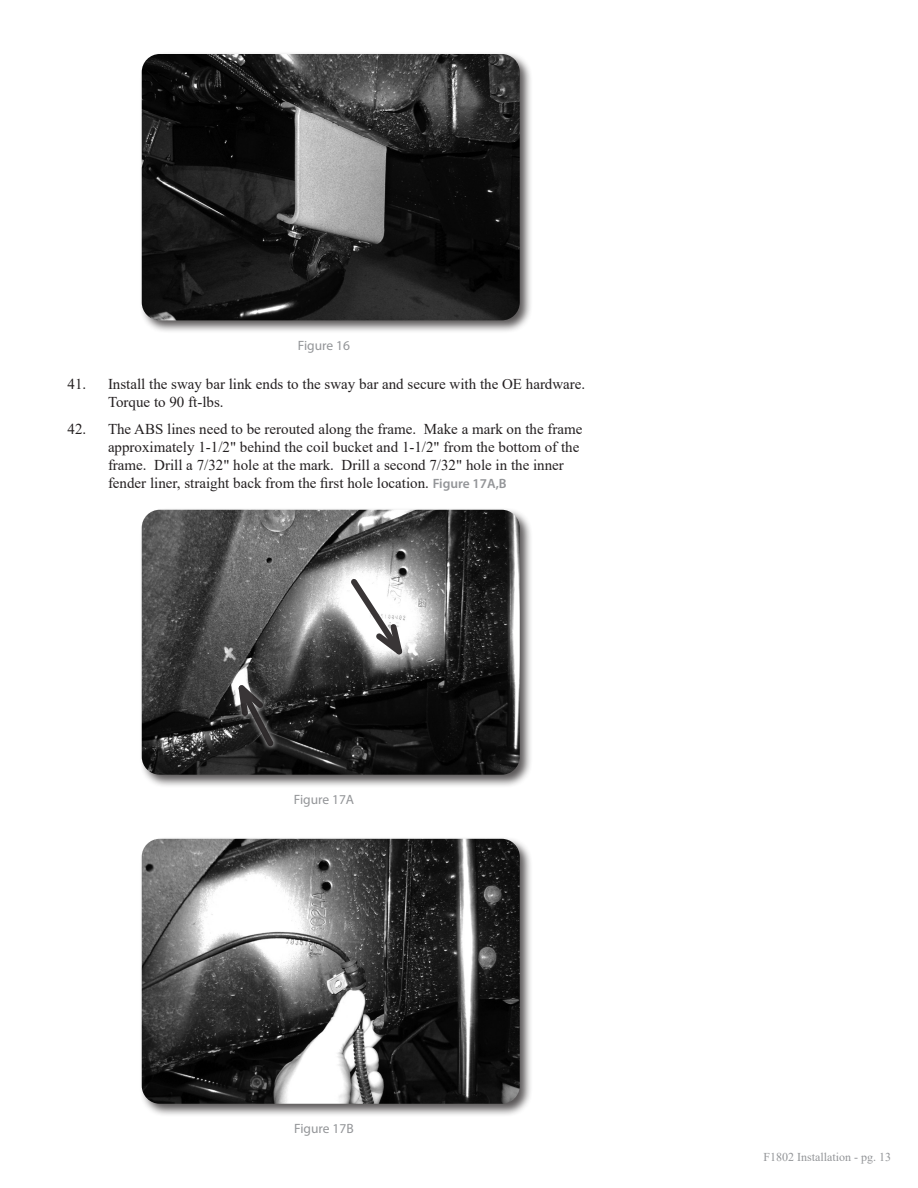
<style>
.page{position:relative;width:918px;height:1188px;background:#fff}
.page>*{position:absolute;margin:0;border:0;box-sizing:border-box;transform-origin:0 0}
.t1{font:15px/18px "Times New Roman";color:#231f20}
.t2{font:13.5px "Myriad Pro";color:#939598}
.t3{font:12px "Times New Roman";color:#939598}
.s1{font-family:"Myriad Pro";font-weight:600;font-size:13.5px;color:#939598}
</style>
<div class="page">
<div style="left:139px;top:51px;width:394px;height:283px;background:#231f20;opacity:.75"></div>
<img style="left:142px;top:54px;width:378px;height:266px">
<div style="left:139px;top:507px;width:394px;height:281px;background:#231f20;opacity:.75"></div>
<img style="left:142px;top:510px;width:378px;height:265px">
<div style="left:139px;top:836px;width:394px;height:281px;background:#231f20;opacity:.75"></div>
<img style="left:142px;top:839px;width:378px;height:265px">
<div style="left:234px;top:680px;width:46px;height:73px;background:#fff;opacity:.9"></div>
<svg style="left:234px;top:673px;width:44px;height:78px;background:#424242"></svg>
<svg style="left:346px;top:574px;width:63px;height:92px"></svg>
<p class="t2" style="left:298px;top:337px;width:54px">Figure 16</p>
<p class="t1" style="left:108px;top:375px;width:479px;text-indent:-40px">41. Install the sway bar link ends to the sway bar and secure with the OE hardware.<br>Torque to 90 ft-lbs.</p>
<p class="t1" style="left:108px;top:419px;width:476px;text-indent:-40px">42. The ABS lines need to be rerouted along the frame. Make a mark on the frame approximately 1-1/2" behind the coil bucket and 1-1/2" from the bottom of the frame. Drill a 7/32" hole at the mark. Drill a second 7/32" hole in the inner fender liner, straight back from the first hole location. <span class="s1">Figure 17A,B</span></p>
<p class="t2" style="left:294px;top:791px;width:62px">Figure 17A</p>
<p class="t2" style="left:294px;top:1120px;width:61px">Figure 17B</p>
<p class="t3" style="left:763px;top:1149px;width:129px">F1802 Installation - pg. 13</p>
</div>
